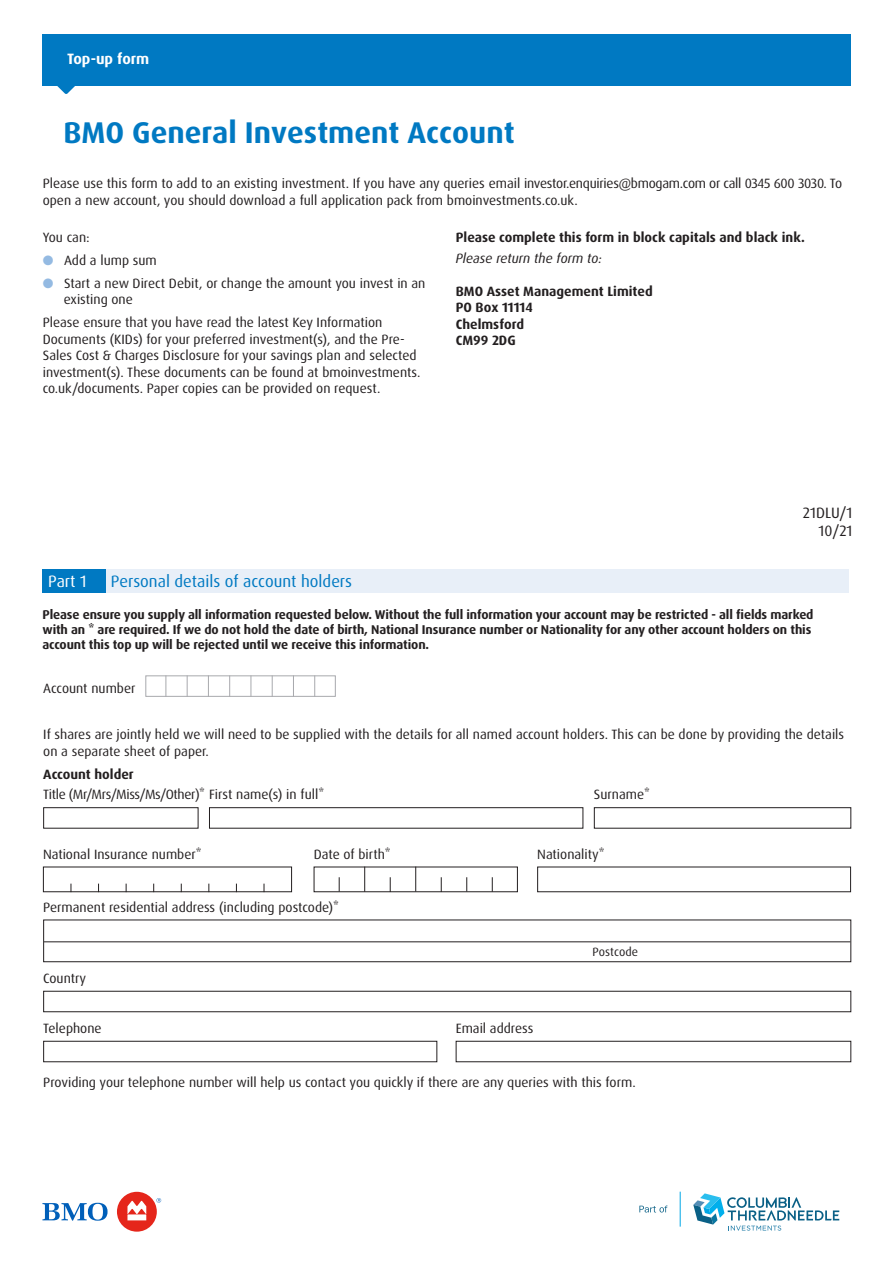
<style>
.page{position:relative;width:893px;height:1263px;background:#fff}
.page>*{position:absolute;margin:0;border:0;box-sizing:border-box;transform-origin:0 0}
.t1{font:700 30px "Dax Pro";color:#0079c2}
.t2{font:16.5px "Dax Pro";color:#0079c2}
.t3{font:16.5px "Dax Pro";color:#fff}
.t4{font:15px "Dax Pro";color:#231f20}
.Header_date{font:700 15px "Dax Pro";color:#fff}
.Intro_text{font:13.5px/16.5px "Dax Pro";color:#231f20}
.Text__1mm_space{font:13.5px "Dax Pro";color:#231f20}
.Text{font:13.5px/16.5px "Dax Pro";color:#231f20}
.Intro_text-2{font:700 13.5px "Dax Pro";color:#231f20}
.Text__1mm_space-2{font:13.5px "Dax Pro";letter-spacing:-.025em;color:#231f20}
.Intro_text-3{font:italic 13.5px "Dax Pro";color:#231f20}
.Text-2{font:700 13.5px "Dax Pro";color:#231f20}
.Intro_text-4{font:700 12.75px/15px "Dax Pro";letter-spacing:-.01em;color:#231f20}
.t5{font:12px "Dax Pro";color:#231f20}
.s1{color:#94bae2}
</style>
<div class="page">
<div style="left:43px;top:807px;width:155px;height:21px;border:1px solid #231f20"></div>
<div style="left:209px;top:807px;width:374px;height:21px;border:1px solid #231f20"></div>
<div style="left:594px;top:807px;width:257px;height:21px;border:1px solid #231f20"></div>
<hr style="left:44px;top:941px;width:806px;height:1px;background:#231f20">
<div style="left:43px;top:919px;width:808px;height:43px;border:1px solid #231f20"></div>
<div style="left:43px;top:991px;width:808px;height:21px;border:1px solid #231f20"></div>
<div style="left:43px;top:1041px;width:394px;height:21px;border:1px solid #231f20"></div>
<div style="left:456px;top:1041px;width:395px;height:21px;border:1px solid #231f20"></div>
<div style="left:537px;top:867px;width:314px;height:25px;background:#fff;border:1px solid #231f20"></div>
<div style="left:43px;top:867px;width:249px;height:25px;border:1px solid #231f20"></div>
<div style="left:314px;top:867px;width:204px;height:25px;background:#fff;border:1px solid #231f20"></div>
<svg style="left:339px;top:877px;width:1px;height:14px"></svg>
<svg style="left:364px;top:867px;width:1px;height:25px"></svg>
<svg style="left:390px;top:877px;width:1px;height:15px"></svg>
<svg style="left:415px;top:867px;width:1px;height:24px"></svg>
<svg style="left:441px;top:877px;width:1px;height:15px"></svg>
<svg style="left:466px;top:877px;width:1px;height:14px"></svg>
<svg style="left:492px;top:877px;width:1px;height:15px"></svg>
<div style="left:42px;top:34px;width:809px;height:52px;background:#0079c2"></div>
<svg style="left:57px;top:86px;width:18px;height:8px"></svg>
<div style="left:105px;top:569px;width:744px;height:24px;background:#e8eff8"></div>
<div style="left:42px;top:569px;width:63px;height:24px;background:#0079c2"></div>
<div style="left:117px;top:1192px;width:40px;height:39px;background:#e5261b;border-radius:50%"></div>
<svg style="left:42px;top:1203px;width:66px;height:18px"></svg>
<svg style="left:156px;top:1198px;width:5px;height:5px"></svg>
<svg style="left:127px;top:1201px;width:19px;height:19px"></svg>
<div style="left:145px;top:675px;width:191px;height:22px;border:1px solid #a8a9ad"></div>
<svg style="left:166px;top:675px;width:1px;height:22px"></svg>
<svg style="left:187px;top:675px;width:1px;height:22px"></svg>
<svg style="left:208px;top:675px;width:1px;height:22px"></svg>
<svg style="left:229px;top:675px;width:1px;height:22px"></svg>
<svg style="left:251px;top:675px;width:1px;height:22px"></svg>
<svg style="left:272px;top:675px;width:1px;height:22px"></svg>
<svg style="left:293px;top:675px;width:1px;height:22px"></svg>
<svg style="left:314px;top:675px;width:1px;height:22px"></svg>
<svg style="left:693px;top:1193px;width:146px;height:37px"></svg>
<hr style="left:680px;top:1192px;width:1px;height:34px;background:#00a7e6">
<svg style="left:639px;top:1205px;width:28px;height:7px"></svg>
<p class="Header_date" style="left:67px;top:49px;width:84px">Top-up form</p>
<p class="t1" style="left:63px;top:113px;width:453px">BMO General Investment Account</p>
<p class="Intro_text" style="left:43px;top:176px;width:801px">Please use this form to add to an existing investment. If you have any queries email investor.enquiries@bmogam.com or call 0345 600 3030. To open a new account, you should download a full application pack from bmoinvestments.co.uk.</p>
<p class="Intro_text" style="left:43px;top:229px;width:48px">You can:</p>
<p class="Intro_text" style="left:43px;top:252px;width:116px"><span class="s1">●</span> Add a lump sum</p>
<p class="Intro_text" style="left:64px;top:275px;width:363px;text-indent:-21px"><span class="s1">●</span> Start a new Direct Debit, or change the amount you invest in an existing one</p>
<p class="Intro_text" style="left:43px;top:314px;width:379px">Please ensure that you have read the latest Key Information Documents (KIDs) for your preferred investment(s), and the Pre-Sales Cost &amp; Charges Disclosure for your savings plan and selected investment(s). These documents can be found at bmoinvestments. co.uk/documents. Paper copies can be provided on request.</p>
<p class="Intro_text-2" style="left:456px;top:229px;width:351px">Please complete this form in block capitals and black ink.</p>
<p class="Intro_text-3" style="left:456px;top:250px;width:148px">Please return the form to:</p>
<p class="Intro_text-2" style="left:456px;top:282px;width:198px">BMO Asset Management Limited</p>
<p class="Intro_text-2" style="left:456px;top:299px;width:79px">PO Box 11114</p>
<p class="Intro_text-2" style="left:456px;top:315px;width:70px">Chelmsford</p>
<p class="Intro_text-2" style="left:456px;top:332px;width:61px">CM99 2DG</p>
<p class="t3" style="left:48px;top:570px;width:40px">Part 1</p>
<p class="t2" style="left:111px;top:570px;width:243px">Personal details of account holders</p>
<p class="t4" style="left:803px;top:504px;width:51px">21DLU/1</p>
<p class="t4" style="left:819px;top:522px;width:35px">10/21</p>
<p class="Intro_text-4" style="left:43px;top:607px;width:772px">Please ensure you supply all information requested below. Without the full information your account may be restricted - all fields marked with an * are required. If we do not hold the date of birth, National Insurance number or Nationality for any other account holders on this account this top up will be rejected until we receive this information.</p>
<p class="Text" style="left:43px;top:680px;width:94px">Account number</p>
<p class="Text" style="left:43px;top:726px;width:802px">If shares are jointly held we will need to be supplied with the details for all named account holders. This can be done by providing the details on a separate sheet of paper.</p>
<p class="Text-2" style="left:43px;top:765px;width:92px">Account holder</p>
<p class="Text__1mm_space-2" style="left:43px;top:786px;width:282px">Title (Mr/Mrs/Miss/Ms/Other)* First name(s) in full*</p>
<p class="Text__1mm_space" style="left:594px;top:786px;width:58px">Surname*</p>
<p class="Text__1mm_space" style="left:43px;top:846px;width:160px">National Insurance number*</p>
<p class="Text__1mm_space" style="left:314px;top:846px;width:78px">Date of birth*</p>
<p class="Text__1mm_space" style="left:537px;top:846px;width:69px">Nationality*</p>
<p class="Text__1mm_space" style="left:43px;top:898px;width:297px">Permanent residential address (including postcode)*</p>
<p class="Text__1mm_space" style="left:43px;top:969px;width:44px">Country</p>
<p class="Text__1mm_space" style="left:43px;top:1019px;width:60px">Telephone</p>
<p class="Text__1mm_space" style="left:456px;top:1019px;width:79px">Email address</p>
<p class="t5" style="left:593px;top:944px;width:47px">Postcode</p>
<p class="Text__1mm_space" style="left:43px;top:1074px;width:594px">Providing your telephone number will help us contact you quickly if there are any queries with this form.</p>
</div>
